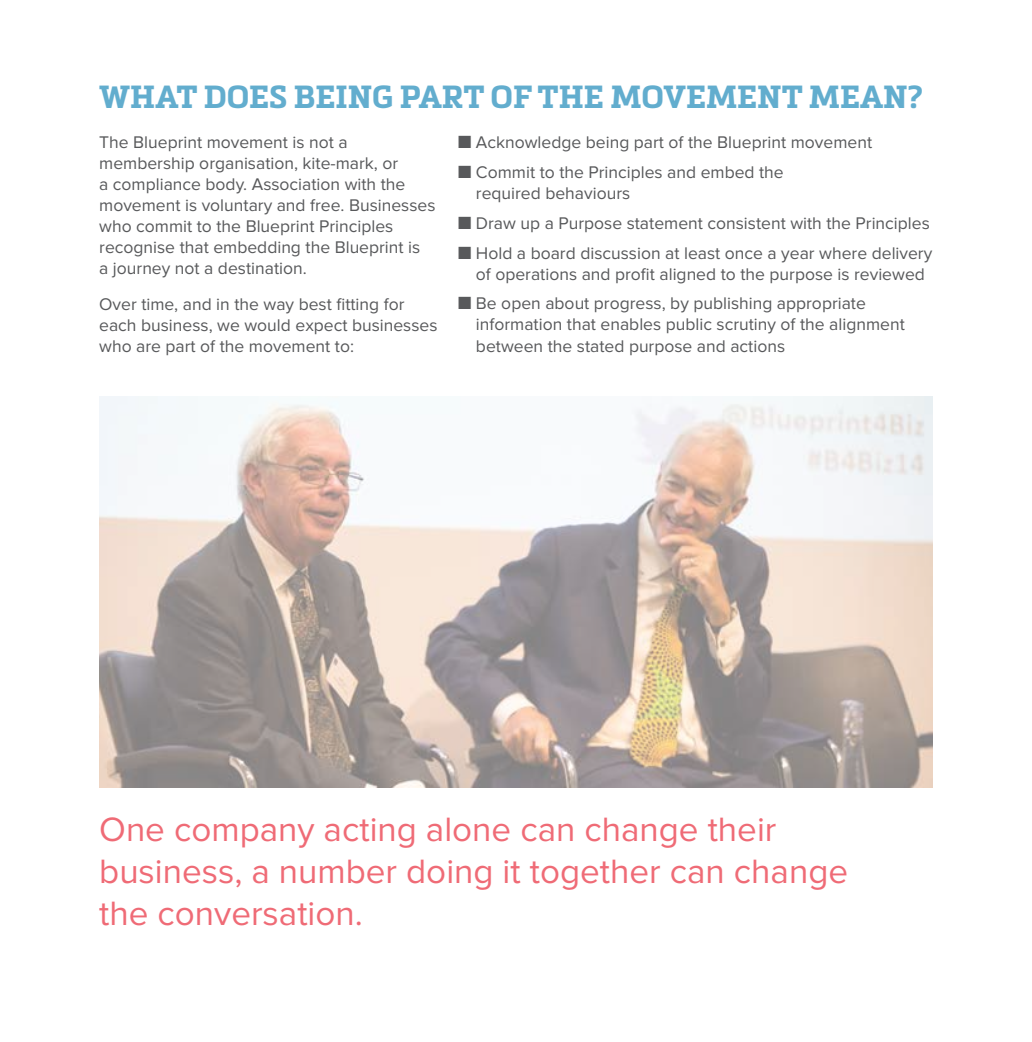
<style>
.page{position:relative;width:1032px;height:1042px;background:#fff}
.page>*{position:absolute;margin:0;border:0;box-sizing:border-box;transform-origin:0 0}
.t1{font:35px/42px "Proxima Nova";color:#ef6b76}
.t2{font:700 31.5px "Metronic Slab Pro";color:#62adce}
.t3{font:17.5px/21px "Proxima Nova";color:#58595b}
</style>
<div class="page">
<img style="left:99px;top:396px;width:834px;height:391px">
<h2 class="t2" style="left:99px;top:77px;width:825px">WHAT DOES BEING PART OF THE MOVEMENT MEAN?</h2>
<p class="t3" style="left:99px;top:132px;width:338px">The Blueprint movement is not a membership organisation, kite-mark, or<br>a compliance body. Association with the movement is voluntary and free. Businesses who commit to the Blueprint Principles recognise that embedding the Blueprint is<br>a journey not a destination.</p>
<p class="t3" style="left:99px;top:294px;width:340px">Over time, and in the way best fitting for each business, we would expect businesses who are part of the movement to:</p>
<p class="t3" style="left:458px;top:132px;width:415px">■ Acknowledge being part of the Blueprint movement</p>
<p class="t3" style="left:476px;top:162px;width:309px;text-indent:-18px">■ Commit to the Principles and embed the required behaviours</p>
<p class="t3" style="left:458px;top:213px;width:473px">■ Draw up a Purpose statement consistent with the Principles</p>
<p class="t3" style="left:458px;top:242px;width:476px;text-align:center">■ Hold a board discussion at least once a year where delivery of operations and profit aligned to the purpose is reviewed</p>
<p class="t3" style="left:476px;top:293px;width:430px;text-indent:-18px">■ Be open about progress, by publishing appropriate information that enables public scrutiny of the alignment between the stated purpose and actions</p>
<h1 class="t1" style="left:99px;top:809px;width:750px">One company acting alone can change their business, a number doing it together can change the conversation.</h1>
</div>
